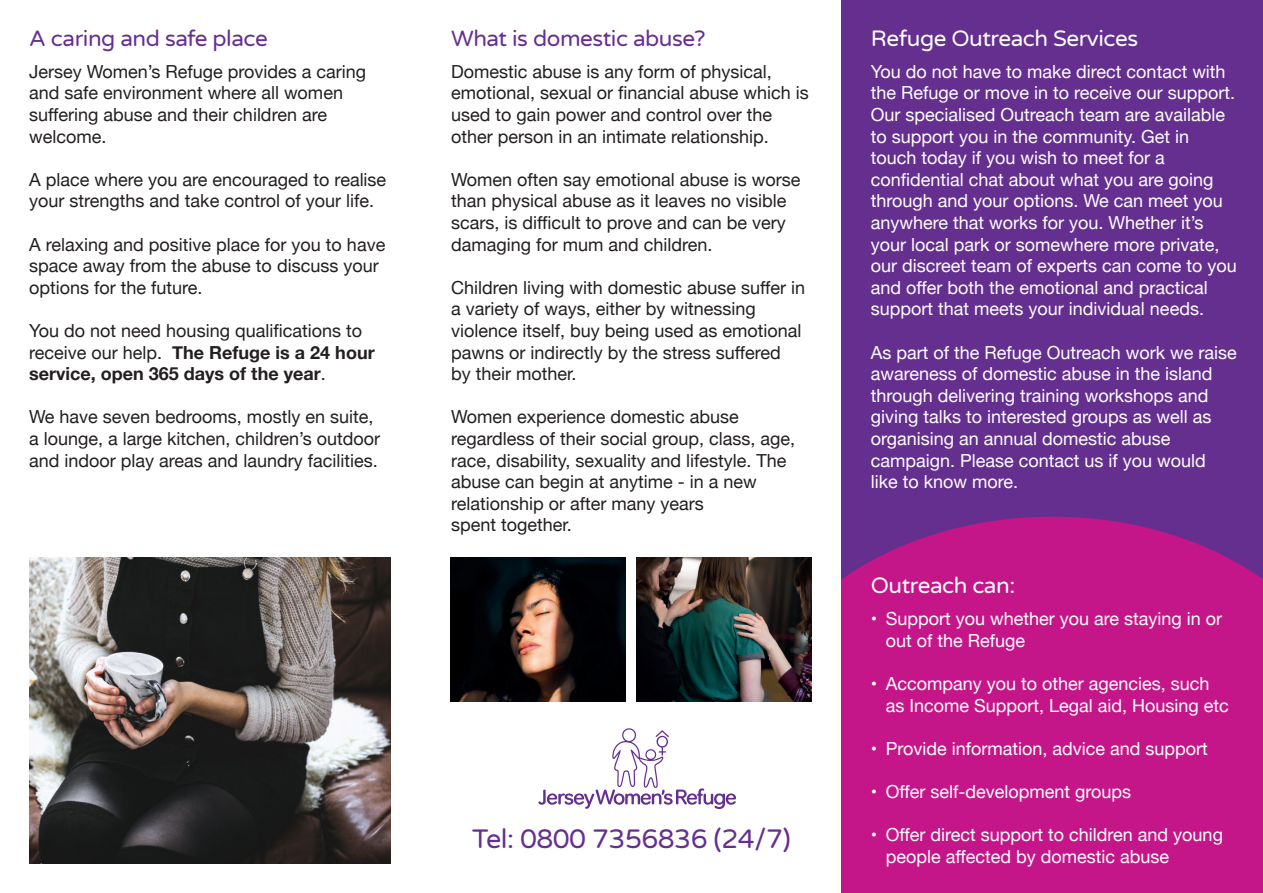
<style>
.page{position:relative;width:1263px;height:893px;background:#fff}
.page>*{position:absolute;margin:0;border:0;box-sizing:border-box;transform-origin:0 0}
.t1{font:27px "Varela Round";letter-spacing:-.02em;color:#652f8f}
.t2{font:22.5px "Varela Round";letter-spacing:-.02em;color:#652f8f}
.t3{font:22.5px "Varela Round";letter-spacing:-.02em;color:#fff}
.t4{font:18px/21.6px "Helvetica Neue";color:#231f20}
.t5{font:18px/21.6px "Helvetica Neue";color:#fff}
.s1{font-weight:700}
</style>
<div class="page">
<div style="left:842px;top:0;width:421px;height:893px;background:#652f8f"></div>
<div style="left:842px;top:517px;width:421px;height:375px;background:#c51689"></div>
<svg style="left:538px;top:728px;width:198px;height:81px"></svg>
<img style="left:29px;top:558px;width:361px;height:305px">
<img style="left:450px;top:558px;width:175px;height:144px">
<img style="left:636px;top:558px;width:176px;height:143px">
<hr style="left:842px;top:892px;width:421px;height:1px;background:#c51689">
<p class="t2" style="left:29px;top:23px;width:240px">A caring and safe place</p>
<p class="t4" style="left:29px;top:62px;width:339px">Jersey Women’s Refuge provides a caring and safe environment where all women suffering abuse and their children are welcome.</p>
<p class="t4" style="left:29px;top:170px;width:359px">A place where you are encouraged to realise your strengths and take control of your life.</p>
<p class="t4" style="left:29px;top:234px;width:358px">A relaxing and positive place for you to have space away from the abuse to discuss your options for the future.</p>
<p class="t4" style="left:29px;top:321px;width:347px">You do not need housing qualifications to receive our help. <span class="s1">The Refuge is a 24 hour service, open 365 days of the year</span>.</p>
<p class="t4" style="left:29px;top:407px;width:352px">We have seven bedrooms, mostly en suite, a lounge, a large kitchen, children’s outdoor and indoor play areas and laundry facilities.</p>
<p class="t2" style="left:451px;top:23px;width:256px">What is domestic abuse?</p>
<p class="t4" style="left:451px;top:62px;width:359px">Domestic abuse is any form of physical, emotional, sexual or financial abuse which is used to gain power and control over the other person in an intimate relationship.</p>
<p class="t4" style="left:451px;top:170px;width:351px">Women often say emotional abuse is worse than physical abuse as it leaves no visible scars, is difficult to prove and can be very damaging for mum and children.</p>
<p class="t4" style="left:451px;top:278px;width:356px">Children living with domestic abuse suffer in a variety of ways, either by witnessing violence itself, buy being used as emotional pawns or indirectly by the stress suffered<br>by their mother.</p>
<p class="t4" style="left:451px;top:407px;width:346px">Women experience domestic abuse regardless of their social group, class, age, race, disability, sexuality and lifestyle. The abuse can begin at anytime - in a new relationship or after many years<br>spent together.</p>
<h1 class="t1" style="left:472px;top:820px;width:320px">Tel: 0800 7356836 (24/7)</h1>
<p class="t3" style="left:871px;top:23px;width:269px">Refuge Outreach Services</p>
<p class="t5" style="left:871px;top:62px;width:368px">You do not have to make direct contact with the Refuge or move in to receive our support.<br>Our specialised Outreach team are available to support you in the community. Get in touch today if you wish to meet for a confidential chat about what you are going through and your options. We can meet you anywhere that works for you. Whether it’s your local park or somewhere more private, our discreet team of experts can come to you and offer both the emotional and practical support that meets your individual needs.</p>
<p class="t5" style="left:871px;top:342px;width:368px">As part of the Refuge Outreach work we raise awareness of domestic abuse in the island through delivering training workshops and giving talks to interested groups as well as organising an annual domestic abuse campaign. Please contact us if you would like to know more.</p>
<p class="t3" style="left:871px;top:570px;width:146px">Outreach can:</p>
<p class="t5" style="left:871px;top:609px;width:8px">•</p>
<p class="t5" style="left:871px;top:674px;width:8px">•</p>
<p class="t5" style="left:871px;top:739px;width:8px">•</p>
<p class="t5" style="left:871px;top:782px;width:8px">•</p>
<p class="t5" style="left:871px;top:825px;width:8px">•</p>
<p class="t5" style="left:886px;top:609px;width:338px">Support you whether you are staying in or out of the Refuge</p>
<p class="t5" style="left:886px;top:674px;width:345px">Accompany you to other agencies, such as Income Support, Legal aid, Housing etc</p>
<p class="t5" style="left:886px;top:739px;width:324px">Provide information, advice and support</p>
<p class="t5" style="left:886px;top:782px;width:247px">Offer self-development groups</p>
<p class="t5" style="left:886px;top:825px;width:339px">Offer direct support to children and young people affected by domestic abuse</p>
</div>
